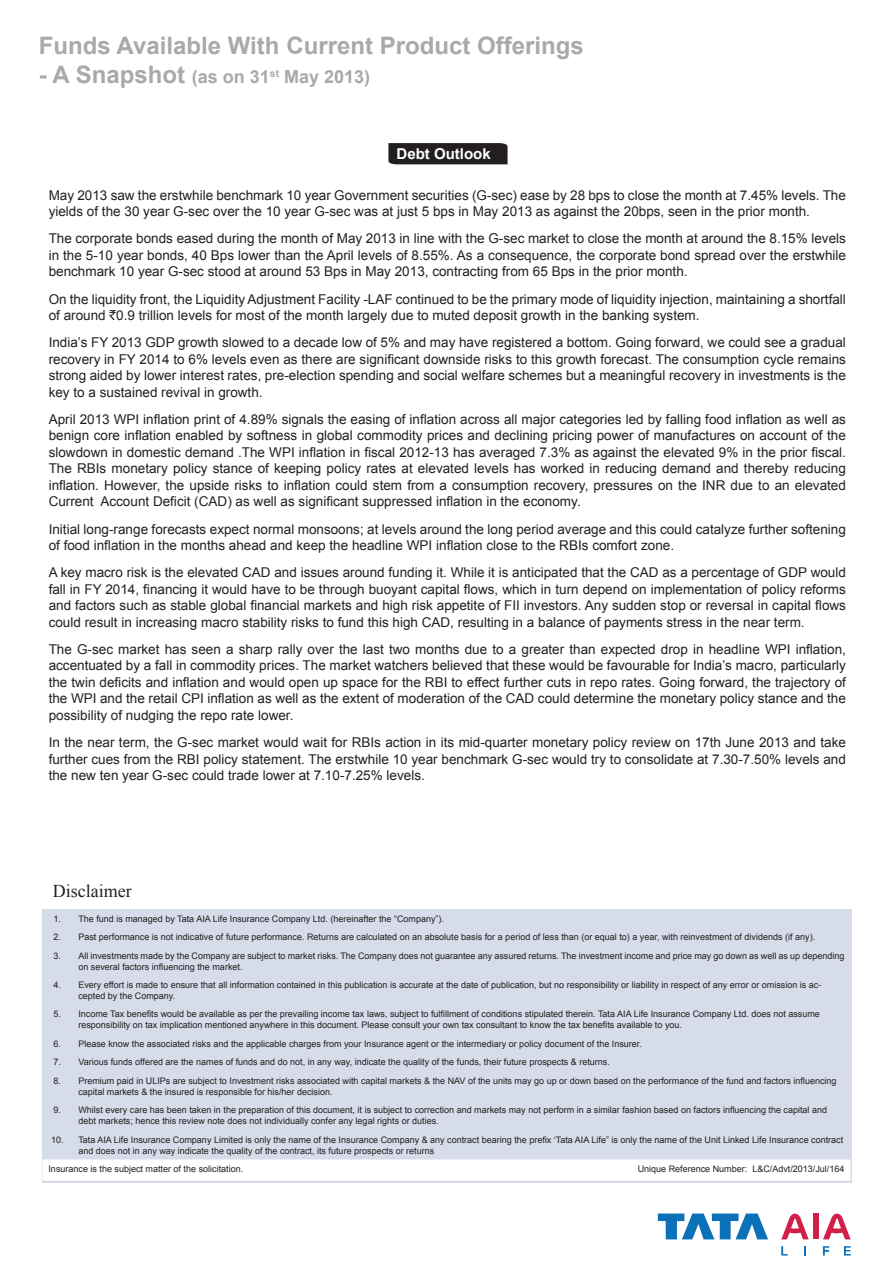
<style>
.page{position:relative;width:896px;height:1266px;background:#fff}
.page>*{position:absolute;margin:0;border:0;box-sizing:border-box;transform-origin:0 0}
.t1{font:700 24px "Arial";color:#a7a9ac}
.t2{font:700 18px "Arial";color:#a7a9ac}
.t3{font:18px "Times New Roman";color:#231f20}
.t4{font:700 15px "Arial";color:#fff}
.t5{font:13.5px/16.5px "Arial";color:#231f20;text-align:justify}
.t6{font:9px/10.8px "Arial";color:#231f20}
.s1{font-size:24px}
.s2{font-family:"Rupee Foradian"}
</style>
<div class="page">
<div style="left:388px;top:143px;width:119px;height:21px;background:#231f20"></div>
<div style="left:42px;top:909px;width:809px;height:273px;background:#d6dce9"></div>
<div style="left:42px;top:1159px;width:808px;height:21px;background:#fff"></div>
<svg style="left:781px;top:1213px;width:27px;height:26px"></svg>
<svg style="left:823px;top:1213px;width:27px;height:26px"></svg>
<div style="left:813px;top:1213px;width:5px;height:26px;background:#d31e47"></div>
<svg style="left:781px;top:1246px;width:6px;height:9px"></svg>
<svg style="left:822px;top:1246px;width:7px;height:9px"></svg>
<svg style="left:844px;top:1246px;width:6px;height:9px"></svg>
<svg style="left:657px;top:1213px;width:111px;height:26px"></svg>
<p class="t1" style="left:39px;top:29px;width:546px">Funds Available With Current Product Offerings</p>
<p class="t2" style="left:39px;top:64px;width:333px"><span class="s1">- A Snapshot</span> (as on 31<sup>st</sup> May 2013)</p>
<p class="t4" style="left:396px;top:143px;width:96px">Debt Outlook</p>
<p class="t5" style="left:49px;top:187px;width:798px">May 2013 saw the erstwhile benchmark 10 year Government securities (G-sec) ease by 28 bps to close the month at 7.45% levels. The yields of the 30 year G-sec over the 10 year G-sec was at just 5 bps in May 2013 as against the 20bps, seen in the prior month.</p>
<p class="t5" style="left:49px;top:230px;width:798px">The corporate bonds eased during the month of May 2013 in line with the G-sec market to close the month at around the 8.15% levels in the 5-10 year bonds, 40 Bps lower than the April levels of 8.55%. As a consequence, the corporate bond spread over the erstwhile benchmark 10 year G-sec stood at around 53 Bps in May 2013, contracting from 65 Bps in the prior month.</p>
<p class="t5" style="left:49px;top:291px;width:798px">On the liquidity front, the Liquidity Adjustment Facility -LAF continued to be the primary mode of liquidity injection, maintaining a shortfall of around <span class="s2">`</span>0.9 trillion levels for most of the month largely due to muted deposit growth in the banking system.</p>
<p class="t5" style="left:49px;top:334px;width:798px">India’s FY 2013 GDP growth slowed to a decade low of 5% and may have registered a bottom. Going forward, we could see a gradual recovery in FY 2014 to 6% levels even as there are significant downside risks to this growth forecast. The consumption cycle remains strong aided by lower interest rates, pre-election spending and social welfare schemes but a meaningful recovery in investments is the key to a sustained revival in growth.</p>
<p class="t5" style="left:49px;top:411px;width:798px">April 2013 WPI inflation print of 4.89% signals the easing of inflation across all major categories led by falling food inflation as well as benign core inflation enabled by softness in global commodity prices and declining pricing power of manufactures on account of the slowdown in domestic demand .The WPI inflation in fiscal 2012-13 has averaged 7.3% as against the elevated 9% in the prior fiscal.<br>The RBIs monetary policy stance of keeping policy rates at elevated levels has worked in reducing demand and thereby reducing inflation. However, the upside risks to inflation could stem from a consumption recovery, pressures on the INR due to an elevated Current Account Deficit (CAD) as well as significant suppressed inflation in the economy.</p>
<p class="t5" style="left:49px;top:520px;width:798px">Initial long-range forecasts expect normal monsoons; at levels around the long period average and this could catalyze further softening of food inflation in the months ahead and keep the headline WPI inflation close to the RBIs comfort zone.</p>
<p class="t5" style="left:49px;top:564px;width:798px">A key macro risk is the elevated CAD and issues around funding it. While it is anticipated that the CAD as a percentage of GDP would fall in FY 2014, financing it would have to be through buoyant capital flows, which in turn depend on implementation of policy reforms and factors such as stable global financial markets and high risk appetite of FII investors. Any sudden stop or reversal in capital flows could result in increasing macro stability risks to fund this high CAD, resulting in a balance of payments stress in the near term.</p>
<p class="t5" style="left:49px;top:641px;width:798px">The G-sec market has seen a sharp rally over the last two months due to a greater than expected drop in headline WPI inflation, accentuated by a fall in commodity prices. The market watchers believed that these would be favourable for India’s macro, particularly the twin deficits and inflation and would open up space for the RBI to effect further cuts in repo rates. Going forward, the trajectory of the WPI and the retail CPI inflation as well as the extent of moderation of the CAD could determine the monetary policy stance and the possibility of nudging the repo rate lower.</p>
<p class="t5" style="left:49px;top:734px;width:798px">In the near term, the G-sec market would wait for RBIs action in its mid-quarter monetary policy review on 17th June 2013 and take further cues from the RBI policy statement. The erstwhile 10 year benchmark G-sec would try to consolidate at 7.30-7.50% levels and the new ten year G-sec could trade lower at 7.10-7.25% levels.</p>
<p class="t3" style="left:53px;top:879px;width:80px">Disclaimer</p>
<p class="t6" style="left:54px;top:913px;width:9px">1.</p>
<p class="t6" style="left:78px;top:913px;width:367px">The fund is managed by Tata AIA Life Insurance Company Ltd. (hereinafter the “Company”).</p>
<p class="t6" style="left:54px;top:931px;width:9px">2.</p>
<p class="t6" style="left:78px;top:931px;width:738px">Past performance is not indicative of future performance. Returns are calculated on an absolute basis for a period of less than (or equal to) a year, with reinvestment of dividends (if any).</p>
<p class="t6" style="left:54px;top:950px;width:9px">3.</p>
<p class="t6" style="left:78px;top:950px;width:767px">All investments made by the Company are subject to market risks. The Company does not guarantee any assured returns. The investment income and price may go down as well as up depending on several factors influencing the market.</p>
<p class="t6" style="left:54px;top:979px;width:9px">4.</p>
<p class="t6" style="left:78px;top:979px;width:744px">Every effort is made to ensure that all information contained in this publication is accurate at the date of publication, but no responsibility or liability in respect of any error or omission is ac&shy;cepted by the Company.</p>
<p class="t6" style="left:54px;top:1008px;width:9px">5.</p>
<p class="t6" style="left:78px;top:1008px;width:743px">Income Tax benefits would be available as per the prevailing income tax laws, subject to fulfillment of conditions stipulated therein. Tata AIA Life Insurance Company Ltd. does not assume responsibility on tax implication mentioned anywhere in this document. Please consult your own tax consultant to know the tax benefits available to you.</p>
<p class="t6" style="left:54px;top:1038px;width:9px">6.</p>
<p class="t6" style="left:78px;top:1038px;width:565px">Please know the associated risks and the applicable charges from your Insurance agent or the intermediary or policy document of the Insurer.</p>
<p class="t6" style="left:54px;top:1056px;width:9px">7.</p>
<p class="t6" style="left:78px;top:1056px;width:533px">Various funds offered are the names of funds and do not, in any way, indicate the quality of the funds, their future prospects &amp; returns.</p>
<p class="t6" style="left:54px;top:1075px;width:9px">8.</p>
<p class="t6" style="left:78px;top:1075px;width:759px">Premium paid in ULIPs are subject to Investment risks associated with capital markets &amp; the NAV of the units may go up or down based on the performance of the fund and factors influencing capital markets &amp; the insured is responsible for his/her decision.</p>
<p class="t6" style="left:54px;top:1104px;width:9px">9.</p>
<p class="t6" style="left:78px;top:1104px;width:750px">Whilst every care has been taken in the preparation of this document, it is subject to correction and markets may not perform in a similar fashion based on factors influencing the capital and debt markets; hence this review note does not individually confer any legal rights or duties.</p>
<p class="t6" style="left:51px;top:1134px;width:14px">10.</p>
<p class="t6" style="left:78px;top:1134px;width:766px">Tata AIA Life Insurance Company Limited is only the name of the Insurance Company &amp; any contract bearing the prefix ‘Tata AIA Life” is only the name of the Unit Linked Life Insurance contract and does not in any way indicate the quality of the contract, its future prospects or returns</p>
<p class="t6" style="left:48px;top:1163px;width:196px">Insurance is the subject matter of the solicitation.</p>
<p class="t6" style="left:637px;top:1163px;width:208px">Unique Reference Number: L&amp;C/Advt/2013/Jul/164</p>
</div>
